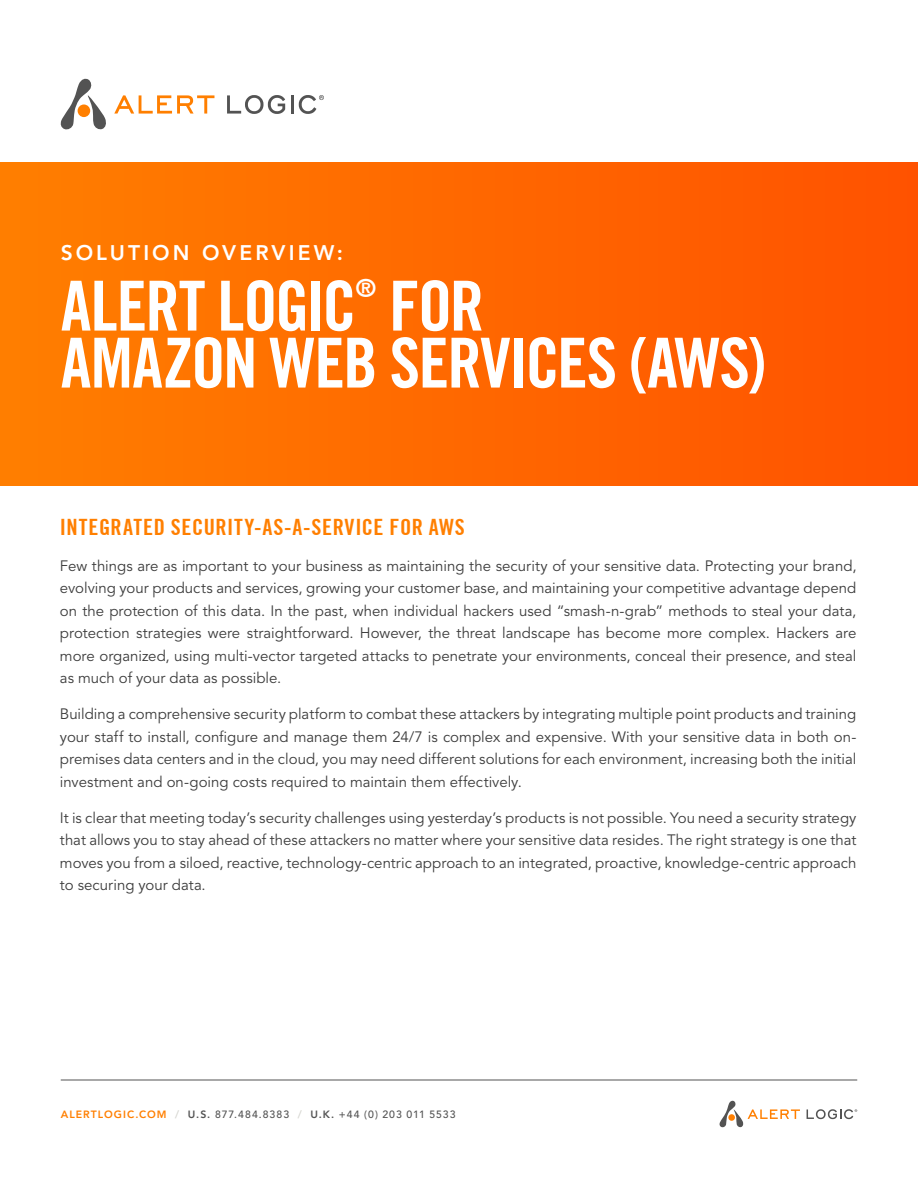
<style>
.page{position:relative;width:918px;height:1188px;background:#fff}
.page>*{position:absolute;margin:0;border:0;box-sizing:border-box;transform-origin:0 0}
.t1{font:700 condensed 69px/57px "Trade Gothic No.20";letter-spacing:-.025em;color:#fff}
.t2{font:700 condensed 25.35px "Trade Gothic No.20";color:#fff}
.t3{font:700 condensed 22.5px "Trade Gothic No.20";letter-spacing:.03em;color:#ff7f00}
.t4{font:800 21px "Avenir LT Std";letter-spacing:.15em;color:#fff}
.t5{font:15px/22.5px "Avenir LT Std";color:#3c3c3c;text-align:justify}
.t6{font:500 10.5px "Avenir LT Std";letter-spacing:.095em;color:#535353}
.s1{font-weight:800;color:#ff7f00}
.s2{font-weight:800;color:#d6d6d1}
.s3{font-weight:800}
</style>
<div class="page">
<hr style="left:61px;top:1080px;width:796px;height:1px;background:#535353">
<svg style="left:114px;top:95px;width:100px;height:19px"></svg>
<svg style="left:227px;top:95px;width:58px;height:19px"></svg>
<hr style="left:291px;top:95px;width:3px;height:19px;background:#535353">
<svg style="left:299px;top:95px;width:25px;height:19px"></svg>
<svg style="left:60px;top:78px;width:46px;height:52px"></svg>
<div style="left:78px;top:105px;width:12px;height:12px;background:#ff7f00;border-radius:50%"></div>
<svg style="left:807px;top:1109px;width:50px;height:10px"></svg>
<svg style="left:719px;top:1100px;width:81px;height:28px"></svg>
<div style="left:728px;top:1114px;width:7px;height:7px;background:#ff7f00;border-radius:50%"></div>
<div style="left:0;top:162px;width:918px;height:324px;background:linear-gradient(to right,#ff7e00,#ff5200)"></div>
<h3 class="t4" style="left:61px;top:240px;width:284px">SOLUTION OVERVIEW:</h3>
<h1 class="t1" style="left:61px;top:277px;width:298px">ALERT LOGIC</h1>
<h2 class="t2" style="left:356px;top:272px;width:22px">®</h2>
<h1 class="t1" style="left:61px;top:277px;width:707px;text-indent:328px">FOR<br>AMAZON WEB SERVICES (AWS)</h1>
<h3 class="t3" style="left:60px;top:513px;width:407px">INTEGRATED SECURITY-AS-A-SERVICE FOR AWS</h3>
<p class="t5" style="left:60px;top:555px;width:798px">Few things are as important to your business as maintaining the security of your sensitive data. Protecting your brand, evolving your products and services, growing your customer base, and maintaining your competitive advantage depend on the protection of this data. In the past, when individual hackers used “smash-n-grab” methods to steal your data, protection strategies were straightforward. However, the threat landscape has become more complex. Hackers are more organized, using multi-vector targeted attacks to penetrate your environments, conceal their presence, and steal as much of your data as possible.</p>
<p class="t5" style="left:60px;top:703px;width:798px">Building a comprehensive security platform to combat these attackers by integrating multiple point products and training your staff to install, configure and manage them 24/7 is complex and expensive. With your sensitive data in both on&shy;premises data centers and in the cloud, you may need different solutions for each environment, increasing both the initial investment and on-going costs required to maintain them effectively.</p>
<p class="t5" style="left:60px;top:807px;width:798px">It is clear that meeting today’s security challenges using yesterday’s products is not possible. You need a security strategy that allows you to stay ahead of these attackers no matter where your sensitive data resides. The right strategy is one that moves you from a siloed, reactive, technology-centric approach to an integrated, proactive, knowledge-centric approach to securing your data.</p>
<p class="t6" style="left:61px;top:1108px;width:396px"><span class="s1">ALERTLOGIC.COM</span> <span class="s2">/</span> <span class="s3">U.S.</span> 877.484.8383 <span class="s2">/</span> <span class="s3">U.K.</span> +44 (0) 203 011 5533</p>
</div>
